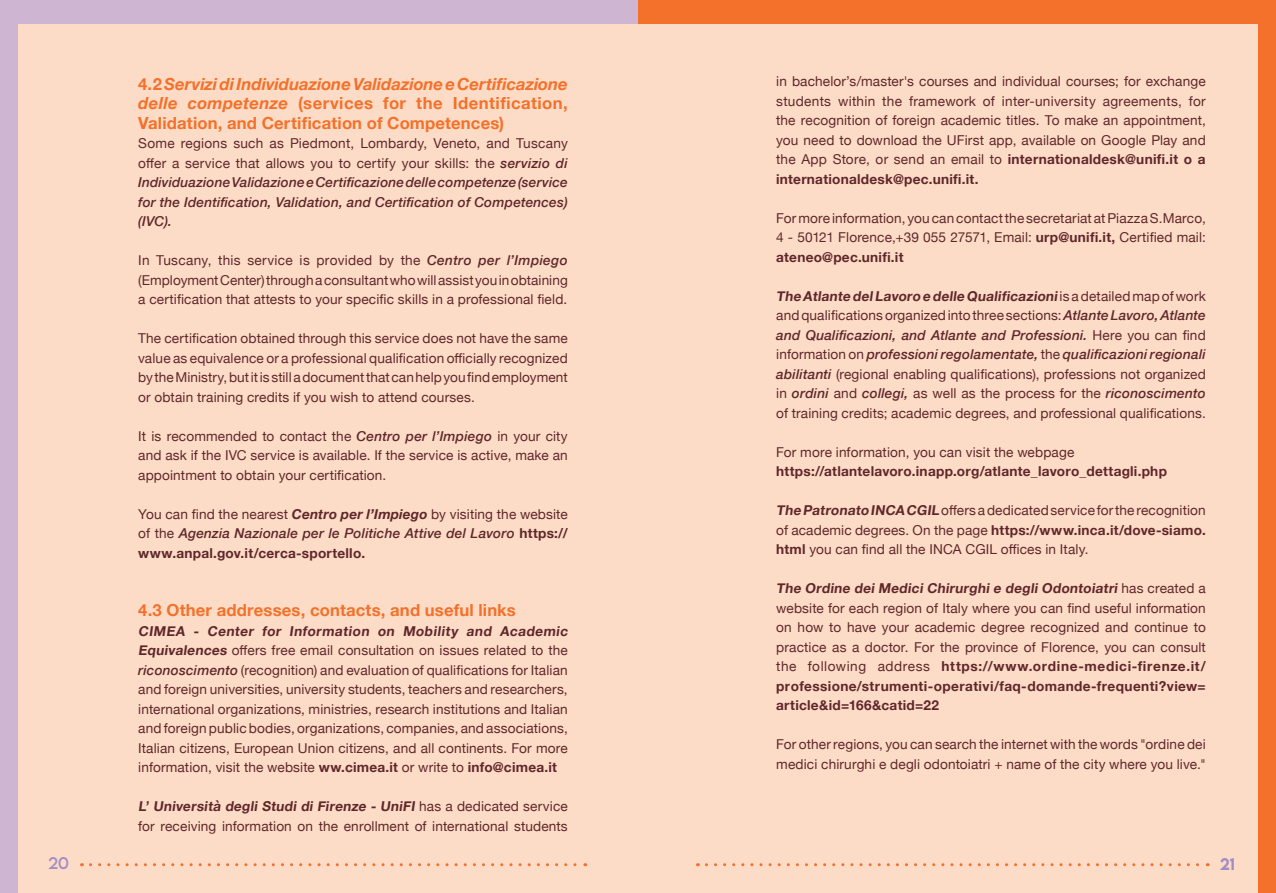
<style>
.page{position:relative;width:1276px;height:893px;background:#fddcc7}
.page>*{position:absolute;margin:0;border:0;box-sizing:border-box;transform-origin:0 0}
.t1{font:700 16.65px/19.5px "Helvetica Neue";letter-spacing:.01em;color:#f3712a;text-align:justify}
.t2{font:15px "LEMONMILK";color:#a08dc3}
.t3{font:500 15px "LEMONMILK";color:#a08dc3}
.t4{font:13.65px/19.5px "Helvetica Neue";letter-spacing:.01em;color:#60272b;text-align:justify}
.t5{font:italic 500 13.65px/19.5px "Helvetica Neue";letter-spacing:.01em;color:#60272b;text-align:justify}
.t6{font:700 13.65px "Helvetica Neue";letter-spacing:.02em;color:#60272b}
.s1{font-style:italic}
.s2{font-weight:400;font-style:normal}
.s3{font-weight:500;font-style:italic}
.s4{font-weight:700;font-style:italic}
.s5{font-weight:700}
</style>
<div class="page">
<svg style="left:706px;top:863px;width:502px;height:3px"></svg>
<svg style="left:90px;top:863px;width:496px;height:3px"></svg>
<div style="left:0;top:0;width:638px;height:23px;background:#ceb5d1"></div>
<div style="left:638px;top:0;width:638px;height:23px;background:#f3712a"></div>
<div style="left:0;top:0;width:18px;height:893px;background:#ceb5d1"></div>
<div style="left:1258px;top:0;width:18px;height:893px;background:#f3712a"></div>
<p class="t1" style="left:138px;top:74px;width:431px">4.2 <span class="s1">Servizi di Individuazione Validazione e Certificazione delle competenze</span> (services for the Identification, Validation, and Certification of Competences)</p>
<p class="t5" style="left:138px;top:133px;width:431px"><span class="s2">Some regions such as Piedmont, Lombardy, Veneto, and Tuscany offer a service that allows you to certify your skills: the</span> servizio di Individuazione Validazione e Certificazione delle competenze (service for the Identification, Validation, and Certification of Competences) (IVC).</p>
<p class="t4" style="left:138px;top:251px;width:431px">In Tuscany, this service is provided by the <span class="s3">Centro per l’Impiego </span>(Employment Center) through a consultant who will assist you in obtaining a certification that attests to your specific skills in a professional field.</p>
<p class="t4" style="left:138px;top:329px;width:431px">The certification obtained through this service does not have the same value as equivalence or a professional qualification officially recognized by the Ministry, but it is still a document that can help you find employment or obtain training credits if you wish to attend courses.</p>
<p class="t4" style="left:138px;top:427px;width:431px">It is recommended to contact the <span class="s3">Centro per l’Impiego</span> in your city and ask if the IVC service is available. If the service is active, make an appointment to obtain your certification.</p>
<p class="t4" style="left:138px;top:505px;width:431px">You can find the nearest <span class="s4">Centro per l’Impiego</span> by visiting the website of the <span class="s3">Agenzia Nazionale per le Politiche Attive del Lavoro</span> <span class="s5">https:// www.anpal.gov.it/cerca-sportello.</span></p>
<p class="t1" style="left:138px;top:601px;width:379px">4.3 Other addresses, contacts, and useful links</p>
<p class="t4" style="left:138px;top:622px;width:434px;text-align:left"><span class="s5">CIMEA - Center for Information on Mobility and Academic Equivalences</span> offers free email consultation on issues related to the <span class="s3">riconoscimento</span> (recognition) and evaluation of qualifications for Italian and foreign universities, university students, teachers and researchers, international organizations, ministries, research institutions and Italian and foreign public bodies, organizations, companies, and associations, Italian citizens, European Union citizens, and all continents. For more information, visit the website <span class="s5">ww.cimea.it</span> or write to <span class="s5">info@cimea.it</span></p>
<p class="t4" style="left:138px;top:797px;width:431px"><span class="s5">L’ Università degli Studi di Firenze - UniFI</span> h as a d e d i c ate d s e rv i c e for receiving information on the enrollment of international students</p>
<p class="t4" style="left:776px;top:73px;width:431px">in bachelor’s/master's courses and individual courses; for exchange students within the framework of inter-university agreements, for the recognition of foreign academic titles. To make an appointment, you need to download the UFirst app, available on Google Play and the App Store, or send an email to <span class="s5">internationaldesk@unifi.it o a internationaldesk@pec.unifi.it.</span></p>
<p class="t4" style="left:776px;top:209px;width:431px">For more information, you can contact the secretariat at Piazza S.Marco, 4 - 50121 Florence,+39 055 27571, Email: <span class="s5">urp@unifi.it,</span> Certified mail: <span class="s5">ateneo@pec.unifi.it</span></p>
<p class="t4" style="left:776px;top:287px;width:431px"><span class="s5">The Atlante delLavoro e delle Qualificazioni</span>i s a d et a i l e d m a p of wo r k and qualifications organized into three sections: <span class="s3">Atlante Lavoro, Atlante and Qualificazioni, and Atlante and Professioni.</span> Here you can find information on <span class="s3">professioni regolamentate,</span> the <span class="s3">qualificazioni regionali abilitanti</span> (regional enabling qualifications), professions not organized in <span class="s3">ordini</span> and <span class="s3">collegi,</span> as well as the process for the <span class="s3">riconoscimento </span>of training credits; academic degrees, and professional qualifications.</p>
<p class="t4" style="left:776px;top:443px;width:300px">For more information, you can visit the webpage</p>
<p class="t6" style="left:776px;top:461px;width:392px">https://atlantelavoro.inapp.org/atlante_lavoro_dettagli.php</p>
<p class="t4" style="left:776px;top:502px;width:431px"><span class="s5">The Patronato INCA CGIL</span> offers a dedicated service for the recognition of academic degrees. On the page <span class="s5">https://www.inca.it/dove-siamo. html</span> you can find all the INCA CGIL offices in Italy.</p>
<p class="t4" style="left:776px;top:580px;width:431px"><span class="s5">The Ordine dei Medici Chirurghi e degli Odontoiatri</span> h a s c re at e d a website for each region of Italy where you can find useful information on how to have your academic degree recognized and continue to practice as a doctor. For the province of Florence, you can consult the following address <span class="s5">https://www.ordine-medici-firenze.it/ professione/strumenti-operativi/faq-domande-frequenti?view= article&amp;id=166&amp;catid=22</span></p>
<p class="t4" style="left:776px;top:736px;width:431px">For other regions, you can search the internet with the words "ordine dei medici chirurghi e degli odontoiatri + name of the city where you live."</p>
<p class="t2" style="left:48px;top:853px;width:22px">20</p>
<p class="t3" style="left:1219px;top:854px;width:17px">21</p>
</div>
